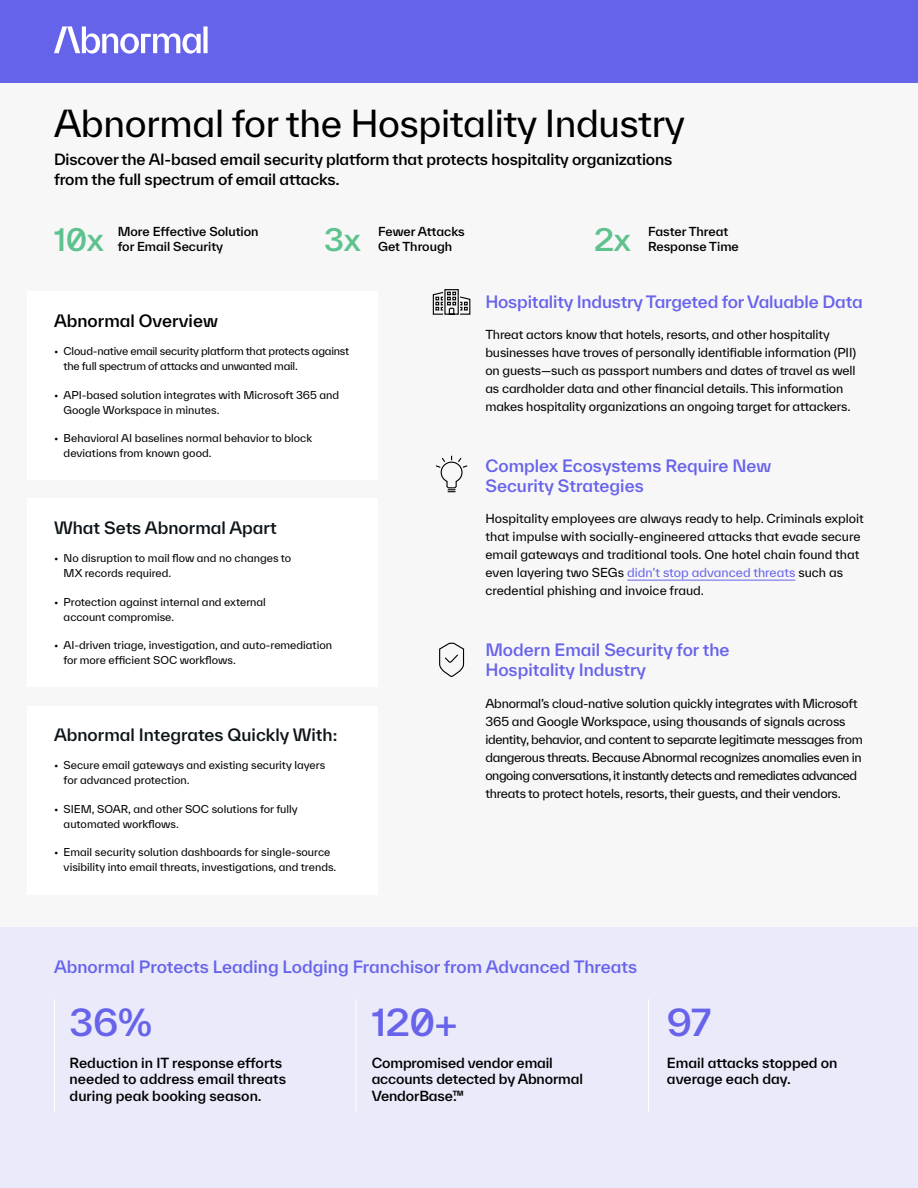
<style>
.page{position:relative;width:918px;height:1188px;background:#f7f7f7}
.page>*{position:absolute;margin:0;border:0;box-sizing:border-box;transform-origin:0 0}
.t1{font:36px "TWK Everett";letter-spacing:-.01em;color:#000}
.t2{font:500 36px "TWK Everett";letter-spacing:-.01em;color:#6763ea}
.t3{font:500 30px "TWK Everett";letter-spacing:-.01em;color:#5ec28f}
.t4{font:500 16.5px/19.8px "TWK Everett";color:#6763ea}
.t5{font:500 16.5px "TWK Everett";color:#0d1418}
.t6{font:500 16.5px "TWK Everett";color:#000}
.t7{font:500 15px/19.5px "TWK Everett";letter-spacing:-.01em;color:#000}
.t8{font:500 13.5px/16.5px "TWK Everett";color:#000}
.t9{font:12px/18px "TWK Everett";letter-spacing:-.01em;color:#000}
.t10{font:12px/18px "TWK Everett";letter-spacing:-.03em;color:#000}
.t11{font:500 12px/15px "TWK Everett";color:#000}
.t12{font:10.5px/15px "TWK Everett";color:#000}
.t13{font:10.5px/15px "TWK Everett";letter-spacing:-.02em;color:#000}
.s1{color:#6763ea}
</style>
<div class="page">
<div style="left:27px;top:291px;width:351px;height:189px;background:#fff"></div>
<div style="left:0;top:928px;width:918px;height:260px;background:#eaeafa"></div>
<div style="left:27px;top:498px;width:351px;height:189px;background:#fff"></div>
<div style="left:27px;top:706px;width:351px;height:188px;background:#fff"></div>
<div style="left:0;top:0;width:918px;height:82px;background:#6663eb"></div>
<svg style="left:54px;top:26px;width:154px;height:28px"></svg>
<hr style="left:627px;top:580px;width:168px;height:1px;background:#6763ea">
<hr style="left:648px;top:999px;width:1px;height:113px;background:#fff">
<hr style="left:356px;top:999px;width:1px;height:113px;background:#fff">
<hr style="left:54px;top:999px;width:1px;height:113px;background:#fff">
<svg style="left:439px;top:642px;width:26px;height:36px"></svg>
<svg style="left:435px;top:455px;width:33px;height:38px"></svg>
<svg style="left:432px;top:289px;width:39px;height:26px"></svg>
<h1 class="t1" style="left:54px;top:99px;width:632px">Abnormal for the Hospitality Industry</h1>
<h3 class="t7" style="left:54px;top:149px;width:620px">Discover the AI-based email security platform that protects hospitality organizations from the full spectrum of email attacks.</h3>
<p class="t11" style="left:118px;top:224px;width:142px">More Effective Solution for Email Security</p>
<p class="t11" style="left:378px;top:224px;width:88px">Fewer Attacks<br>Get Through</p>
<p class="t11" style="left:648px;top:224px;width:82px">Faster Threat</p>
<h2 class="t3" style="left:54px;top:219px;width:51px">10x</h2>
<h2 class="t3" style="left:324px;top:219px;width:38px">3x</h2>
<h2 class="t3" style="left:594px;top:219px;width:38px">2x</h2>
<p class="t11" style="left:648px;top:239px;width:92px">Response Time</p>
<h3 class="t6" style="left:54px;top:309px;width:165px">Abnormal Overview</h3>
<p class="t13" style="left:64px;top:343px;width:287px;text-indent:-10px">• Cloud-native email security platform that protects against the full spectrum of attacks and unwanted mail.</p>
<p class="t12" style="left:63px;top:387px;width:277px;text-indent:-9px">• API-based solution integrates with Microsoft 365 and<br>Google Workspace in minutes.</p>
<p class="t12" style="left:64px;top:430px;width:250px;text-indent:-10px">• Behavioral AI baselines normal behavior to block deviations from known good.</p>
<h3 class="t5" style="left:54px;top:516px;width:224px">What Sets Abnormal Apart</h3>
<p class="t12" style="left:64px;top:551px;width:229px;text-indent:-10px">• No disruption to mail flow and no changes to<br>MX records required.</p>
<p class="t12" style="left:64px;top:594px;width:204px;text-indent:-10px">• Protection against internal and external account compromise.</p>
<p class="t12" style="left:63px;top:638px;width:270px;text-indent:-9px">• AI-driven triage, investigation, and auto-remediation for more efficient SOC workflows.</p>
<h3 class="t5" style="left:54px;top:723px;width:285px">Abnormal Integrates Quickly With:</h3>
<p class="t12" style="left:64px;top:758px;width:263px;text-indent:-10px">• Secure email gateways and existing security layers for advanced protection.</p>
<p class="t12" style="left:64px;top:801px;width:236px;text-indent:-10px">• SIEM, SOAR, and other SOC solutions for fully automated workflows.</p>
<p class="t12" style="left:64px;top:845px;width:274px;text-indent:-10px">• Email security solution dashboards for single-source visibility into email threats, investigations, and trends.</p>
<h3 class="t4" style="left:485px;top:292px;width:379px">Hospitality Industry Targeted for Valuable Data</h3>
<p class="t9" style="left:485px;top:326px;width:372px">Threat actors know that hotels, resorts, and other hospitality businesses have troves of personally identifiable information (PII) on guests—such as passport numbers and dates of travel as well as cardholder data and other financial details. This information makes hospitality organizations an ongoing target for attackers.</p>
<h3 class="t4" style="left:485px;top:456px;width:287px">Complex Ecosystems Require New<br>Security Strategies</h3>
<p class="t9" style="left:485px;top:510px;width:380px">Hospitality employees are always ready to help. Criminals exploit that impulse with socially-engineered attacks that evade secure email gateways and traditional tools. One hotel chain found that even layering two SEGs <span class="s1">didn’t stop advanced threats</span> such as credential phishing and invoice fraud.</p>
<h3 class="t4" style="left:485px;top:640px;width:246px">Modern Email Security for the<br>Hospitality Industry</h3>
<p class="t10" style="left:485px;top:694px;width:379px">Abnormal’s cloud-native solution quickly integrates with Microsoft 365 and Google Workspace, using thousands of signals across identity, behavior, and content to separate legitimate messages from dangerous threats. Because Abnormal recognizes anomalies even in ongoing conversations, it instantly detects and remediates advanced threats to protect hotels, resorts, their guests, and their vendors.</p>
<h3 class="t4" style="left:54px;top:956px;width:585px">Abnormal Protects Leading Lodging Franchisor from Advanced Threats</h3>
<h1 class="t2" style="left:70px;top:997px;width:84px">36%</h1>
<p class="t8" style="left:70px;top:1054px;width:218px">Reduction in IT response efforts needed to address email threats during peak booking season.</p>
<h1 class="t2" style="left:372px;top:997px;width:87px">120+</h1>
<h1 class="t2" style="left:667px;top:997px;width:46px">97</h1>
<p class="t8" style="left:372px;top:1054px;width:213px">Compromised vendor email accounts detected by Abnormal<br>VendorBase™.</p>
<p class="t8" style="left:667px;top:1054px;width:172px">Email attacks stopped on average each day.</p>
</div>
